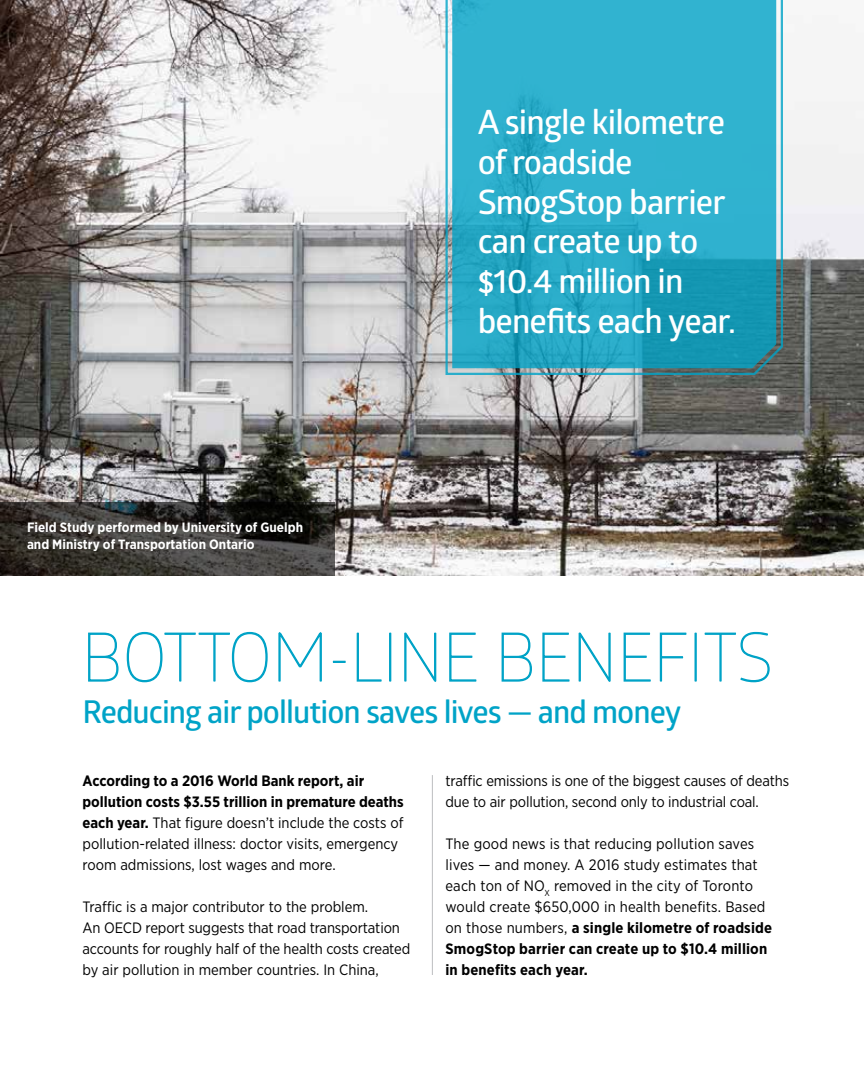
<style>
.page{position:relative;width:864px;height:1080px;background:#fff}
.page>*{position:absolute;margin:0;border:0;box-sizing:border-box;transform-origin:0 0}
.t1{font:600 33.6px/39.9px "Glober";letter-spacing:-.025em;color:#fff}
.t2{font:600 31.5px "Glober";letter-spacing:-.03em;color:#00a3c7}
.t3{font:15px/21px "Gotham Narrow";color:#000}
.t4{font:700 13.5px/16.5px "Gotham Narrow";color:#fff}
.s1{font-family:"Gotham Narrow";font-weight:500;font-size:30px}
.s2{font-family:"Gotham Narrow";font-weight:400}
.s3{font-weight:700}
</style>
<div class="page">
<img style="left:0;top:0;width:863px;height:576px">
<svg style="left:444px;top:0;width:341px;height:376px"></svg>
<svg style="left:456px;top:0;width:317px;height:365px"></svg>
<svg style="left:0;top:503px;width:335px;height:73px"></svg>
<hr style="left:432px;top:775px;width:1px;height:200px;background:#bcbec0">
<svg style="left:88px;top:632px;width:31px;height:50px"></svg>
<svg style="left:126px;top:631px;width:142px;height:52px"></svg>
<svg style="left:278px;top:632px;width:44px;height:50px"></svg>
<svg style="left:333px;top:660px;width:13px;height:3px"></svg>
<svg style="left:356px;top:632px;width:26px;height:50px"></svg>
<div style="left:389px;top:633px;width:2px;height:49px;border:1px solid #00a3c7"></div>
<svg style="left:404px;top:632px;width:33px;height:50px"></svg>
<svg style="left:449px;top:632px;width:28px;height:50px"></svg>
<svg style="left:501px;top:632px;width:31px;height:50px"></svg>
<svg style="left:542px;top:632px;width:28px;height:50px"></svg>
<svg style="left:578px;top:632px;width:33px;height:50px"></svg>
<svg style="left:623px;top:632px;width:28px;height:50px"></svg>
<svg style="left:659px;top:632px;width:28px;height:50px"></svg>
<div style="left:695px;top:633px;width:2px;height:49px;border:1px solid #00a3c7"></div>
<svg style="left:704px;top:631px;width:66px;height:52px"></svg>
<p class="t4" style="left:27px;top:519px;width:278px">Field Study performed by University of Guelph and Ministry of Transportation Ontario</p>
<h1 class="t1" style="left:478px;top:101px;width:260px">A single kilometre of roadside<br>SmogStop barrier can create up to <span class="s1">$</span>10.4 million in benefits each year.</h1>
<h2 class="t2" style="left:82px;top:690px;width:600px">Reducing air pollution saves lives <span class="s2">—</span> and money</h2>
<p class="t3" style="left:82px;top:770px;width:323px"><span class="s3">According to a 2016 World Bank report, air pollution costs $3.55 trillion in premature deaths each year.</span> That figure doesn’t include the costs of pollution-related illness: doctor visits, emergency room admissions, lost wages and more.</p>
<p class="t3" style="left:82px;top:896px;width:329px">Traffic is a major contributor to the problem.<br>An OECD report suggests that road transportation accounts for roughly half of the health costs created by air pollution in member countries. In China,</p>
<p class="t3" style="left:446px;top:770px;width:345px">traffic emissions is one of the biggest causes of deaths due to air pollution, second only to industrial coal.</p>
<p class="t3" style="left:445px;top:833px;width:328px">The good news is that reducing pollution saves lives — and money. A 2016 study estimates that each ton of NO<sub>X</sub> removed in the city of Toronto would create $650,000 in health benefits. Based on those numbers, <span class="s3">a single kilometre of roadside SmogStop barrier can create up to $10.4 million in benefits each year.</span></p>
</div>
